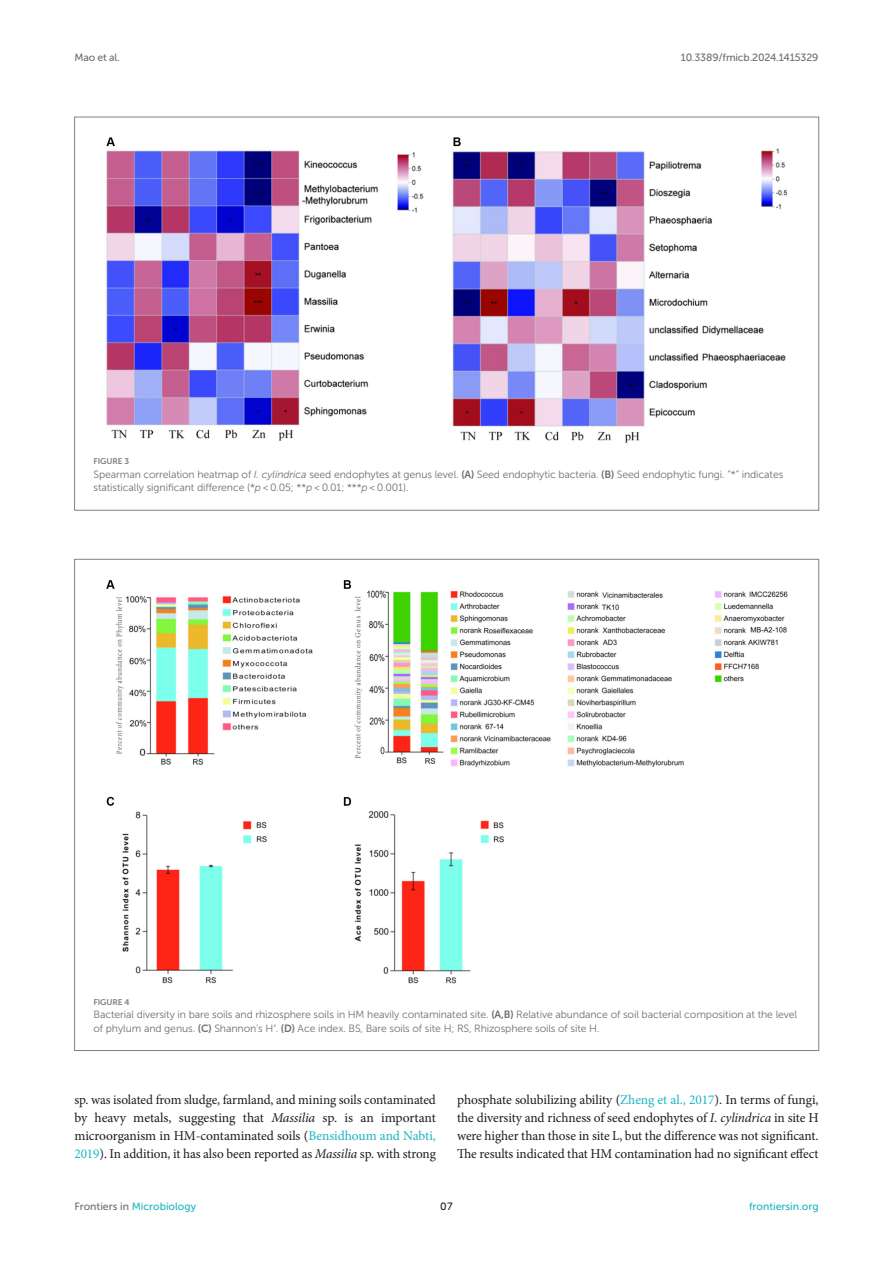
<style>
.page{position:relative;width:893px;height:1263px;background:#fff}
.page>*{position:absolute;margin:0;border:0;box-sizing:border-box;transform-origin:0 0}
.TEXT_FLUSH{font:13.5px/18px "Minion Pro";letter-spacing:-.005em;color:#1b1c1b;text-align:justify}
.FIG_LEG{font:10.5px/13.5px "Museo Sans 300";letter-spacing:-.01em;color:#706f70}
.t1{font:10.5px "Museo Sans 500";color:#1db5c3}
.t2{font:10.5px "Museo Sans 500";letter-spacing:-.015em;color:#706f70}
.t3{font:10.5px "Museo Sans 500";color:#1b1c1b}
.FIG_HD{font:8.25px "Museo Sans 700";letter-spacing:-.01em;color:#7e7f7f}
.s1{font-style:italic}
.s2{font-family:"Museo Sans 700"}
.s3{font-family:"Gentium Plus"}
.s4{color:#1db5c3}
.s5{color:#706f70}
</style>
<div class="page">
<img style="left:106px;top:137px;width:682px;height:307px">
<img style="left:106px;top:580px;width:682px;height:404px">
<p class="t2" style="left:74px;top:51px;width:47px">Mao et al.</p>
<p class="t2" style="left:681px;top:51px;width:139px">10.3389/fmicb.2024.1415329</p>
<p class="FIG_HD" style="left:94px;top:457px;width:37px">FIGURE 3</p>
<p class="FIG_LEG" style="left:94px;top:467px;width:691px">Spearman correlation heatmap of <span class="s1">I. cylindrica</span> seed endophytes at genus level. <span class="s2">(A)</span> Seed endophytic bacteria. <span class="s2">(B)</span> Seed endophytic fungi. “*” indicates statistically significant difference (*<span class="s1">p</span> &lt; 0.05; **<span class="s1">p</span> &lt; 0.01; ***<span class="s1">p</span> &lt; 0.001).</p>
<p class="FIG_HD" style="left:94px;top:997px;width:37px">FIGURE 4</p>
<p class="FIG_LEG" style="left:94px;top:1008px;width:705px">Bacterial diversity in bare soils and rhizosphere soils in HM heavily contaminated site. <span class="s2">(A,B)</span> Relative abundance of soil bacterial composition at the level of phylum and genus. <span class="s2">(C)</span> Shannon’s H<span class="s3">′</span>. <span class="s2">(D)</span> Ace index. BS, Bare soils of site H; RS, Rhizosphere soils of site H.</p>
<p class="TEXT_FLUSH" style="left:74px;top:1091px;width:363px">sp. was isolated from sludge, farmland, and mining soils contaminated by heavy metals, suggesting that <span class="s1">Massilia</span> sp. is an important microorganism in HM-contaminated soils (<span class="s4">Bensidhoum and Nabti, 2019</span>). In addition, it has also been reported as <span class="s1">Massilia</span> sp. with strong</p>
<p class="TEXT_FLUSH" style="left:457px;top:1091px;width:363px">phosphate solubilizing ability (<span class="s4">Zheng et al., 2017</span>). In terms of fungi, the diversity and richness of seed endophytes of <span class="s1">I. cylindrica</span> in site H were higher than those in site L, but the difference was not significant.<br>The results indicated that HM contamination had no significant effect</p>
<p class="t1" style="left:74px;top:1200px;width:123px"><span class="s5">Frontiers in</span> Microbiology</p>
<p class="t3" style="left:440px;top:1200px;width:14px">07</p>
<p class="t1" style="left:749px;top:1200px;width:71px">frontiersin.org</p>
</div>
